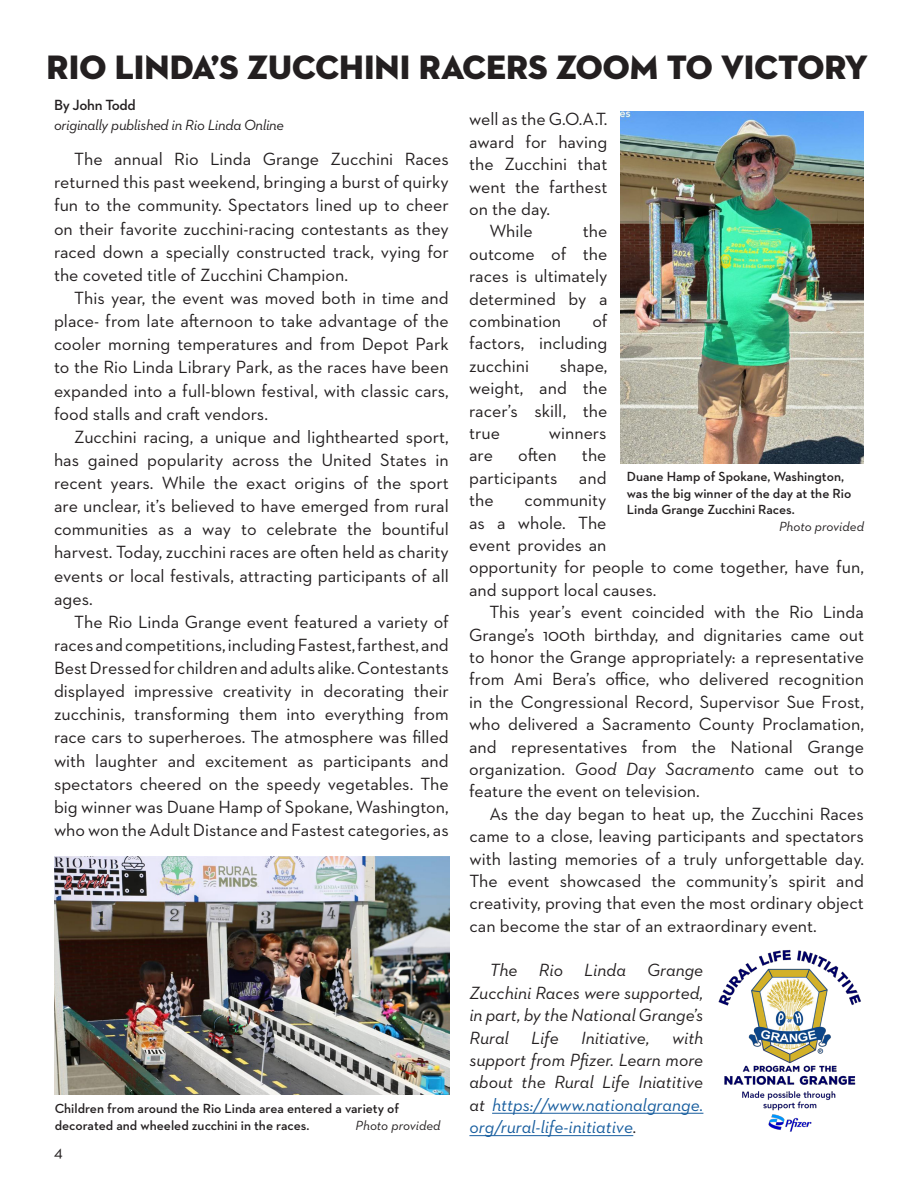
<style>
.page{position:relative;width:918px;height:1188px;background:#fff}
.page>*{position:absolute;margin:0;border:0;box-sizing:border-box;transform-origin:0 0}
.t1{font:34.5px "Neutraface 2 Display Titling";color:#231f20}
.Grange_Today{font:18px/22.4px "Neutraface 2 Text";color:#231f20;text-align:justify}
.Grange_Today-2{font:italic 18px/22.4px "Neutraface 2 Text";color:#231f20;text-align:justify}
.t2{font:16.5px "Neutraface 2 Text";color:#231f20}
.Article_Text{font:italic 15px "Neutraface 2 Text";letter-spacing:-.02em;color:#231f20}
.Article_Text-2{font:600 15px "Neutraface 2 Text";letter-spacing:-.02em;color:#231f20}
.Article_Style{font:600 13.5px/16.5px "Neutraface 2 Text";color:#231f20}
.Article_Style-2{font:italic 13.5px "Neutraface 2 Text";color:#231f20}
.s1{font-style:italic}
.s2{color:#175d9e}
</style>
<div class="page">
<hr style="left:492px;top:1113px;width:211px;height:1px;background:#175d9e">
<hr style="left:469px;top:1135px;width:164px;height:1px;background:#175d9e">
<img style="left:55px;top:856px;width:394px;height:238px">
<img style="left:621px;top:111px;width:243px;height:352px">
<img style="left:718px;top:949px;width:143px;height:183px">
<p class="t1" style="left:46px;top:46px;width:823px">RIO LINDA’S ZUCCHINI RACERS ZOOM TO VICTORY</p>
<p class="Article_Text-2" style="left:54px;top:95px;width:83px">By John Todd</p>
<p class="Article_Text" style="left:54px;top:115px;width:232px">originally published in Rio Linda Online</p>
<p class="Grange_Today" style="left:469px;top:108px;width:140px">well as the G.O.A.T. award for having the Zucchini that went the farthest on the day.</p>
<p class="Grange_Today" style="left:489px;top:220px;width:45px">While</p>
<p class="Grange_Today" style="left:54px;top:147px;width:396px;line-height:23.1px;text-indent:20px">The annual Rio Linda Grange Zucchini Races returned this past weekend, bringing a burst of quirky fun to the community. Spectators lined up to cheer on their favorite zucchini-racing contestants as they raced down a specially constructed track, vying for the coveted title of Zucchini Champion.</p>
<p class="Grange_Today" style="left:54px;top:286px;width:396px;line-height:23.1px;text-indent:20px">This year, the event was moved both in time and place- from late afternoon to take advantage of the cooler morning temperatures and from Depot Park to the Rio Linda Library Park, as the races have been expanded into a full-blown festival, with classic cars, food stalls and craft vendors.</p>
<p class="Grange_Today" style="left:54px;top:425px;width:396px;line-height:23.1px;text-indent:20px">Zucchini racing, a unique and lighthearted sport, has gained popularity across the United States in recent years. While the exact origins of the sport are unclear, it’s believed to have emerged from rural communities as a way to celebrate the bountiful harvest. Today, zucchini races are often held as charity events or local festivals, attracting participants of all ages.</p>
<p class="Grange_Today" style="left:54px;top:610px;width:396px;line-height:23.1px;text-indent:20px">The Rio Linda Grange event featured a variety of races and competitions, including Fastest, farthest, and Best Dressed for children and adults alike. Contestants displayed impressive creativity in decorating their zucchinis, transforming them into everything from race cars to superheroes. The atmosphere was filled with laughter and excitement as participants and spectators cheered on the speedy vegetables. The big winner was Duane Hamp of Spokane, Washington, who won the Adult Distance and Fastest categories, as</p>
<p class="Grange_Today" style="left:469px;top:220px;width:140px;text-indent:114px">the outcome of the races is ultimately determined by a combination</p>
<p class="Grange_Today" style="left:469px;top:309px;width:140px;text-indent:123px">of factors, including zucchini</p>
<p class="Grange_Today" style="left:469px;top:354px;width:140px;text-indent:91px">shape, weight, and the racer’s skill, the true</p>
<p class="Grange_Today" style="left:549px;top:421px;width:59px">winners</p>
<p class="Grange_Today" style="left:469px;top:444px;width:26px">are</p>
<p class="Grange_Today" style="left:518px;top:444px;width:40px">often</p>
<p class="Grange_Today" style="left:469px;top:444px;width:139px;text-indent:113px">the participants and the</p>
<p class="Article_Style" style="left:627px;top:468px;width:226px">Duane Hamp of Spokane, Washington, was the big winner of the day at the Rio<br>Linda Grange Zucchini Races.</p>
<p class="Article_Style-2" style="left:779px;top:518px;width:86px">Photo provided</p>
<p class="Grange_Today" style="left:469px;top:489px;width:396px;text-align:left;text-indent:55px">community<br>as a whole. The<br>event provides an<br>opportunity for people to come together, have fun, and support local causes.</p>
<p class="Grange_Today" style="left:469px;top:601px;width:396px;text-indent:20px">This year’s event coincided with the Rio Linda Grange’s 100th birthday, and dignitaries came out to honor the Grange appropriately: a representative from Ami Bera’s office, who delivered recognition in the Congressional Record, Supervisor Sue Frost, who delivered a Sacramento County Proclamation, and representatives from the National Grange organization. <span class="s1">Good Day Sacramento</span> came out to feature the event on television.</p>
<p class="Grange_Today" style="left:469px;top:802px;width:396px;text-indent:20px">As the day began to heat up, the Zucchini Races came to a close, leaving participants and spectators with lasting memories of a truly unforgettable day.<br>The event showcased the community’s spirit and creativity, proving that even the most ordinary object can become the star of an extraordinary event.</p>
<p class="Grange_Today-2" style="left:469px;top:959px;width:235px;text-indent:20px">The Rio Linda Grange Zucchini Races were supported, in part, by the National Grange’s Rural Life Initiative, with support from Pfizer. Learn more about the Rural Life Iniatitive at <span class="s2">https://www.nationalgrange. org/rural-life-initiative</span>.</p>
<p class="Article_Style" style="left:55px;top:1100px;width:346px">Children from around the Rio Linda area entered a variety of decorated and wheeled zucchini in the races.</p>
<p class="Article_Style-2" style="left:356px;top:1117px;width:86px">Photo provided</p>
<p class="t2" style="left:54px;top:1141px;width:10px">4</p>
</div>
